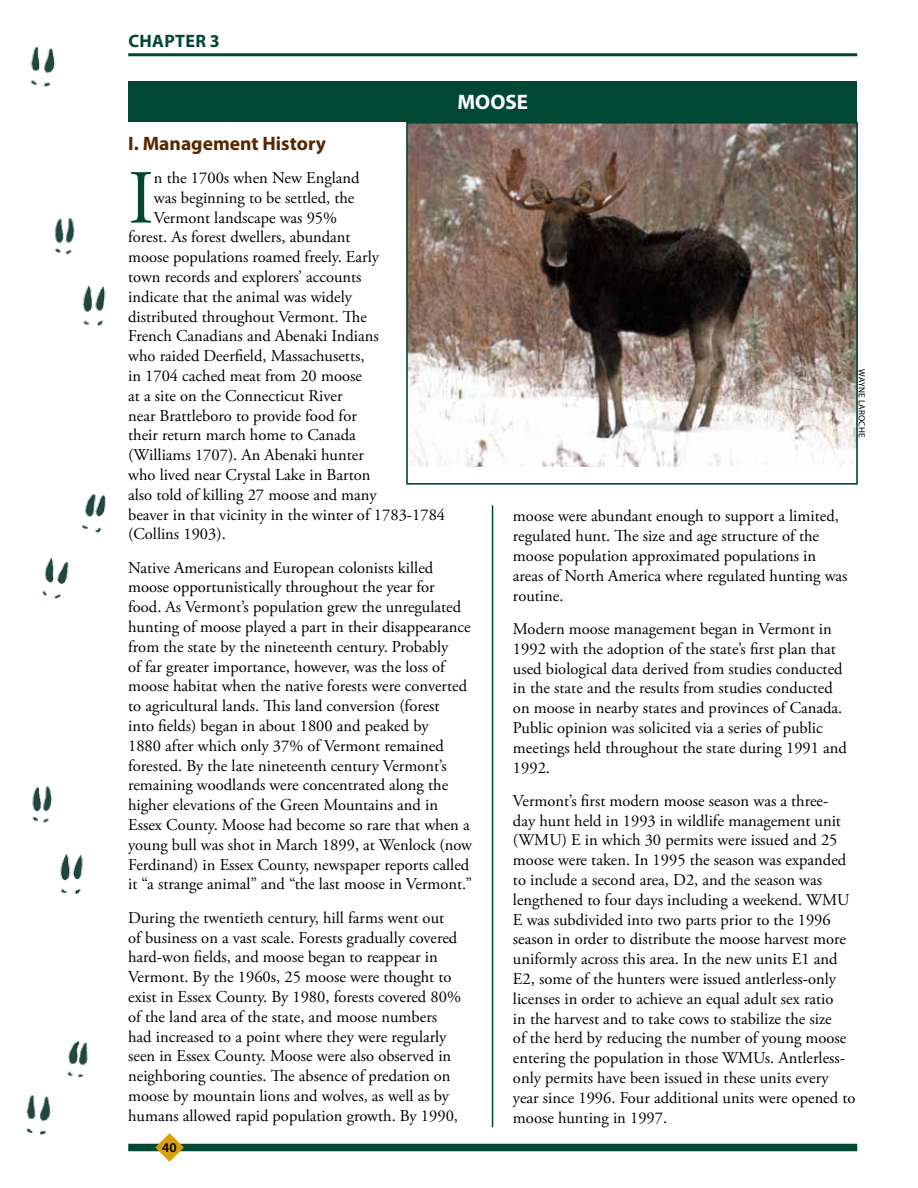
<style>
.page{position:relative;width:918px;height:1188px;background:#fff}
.page>*{position:absolute;margin:0;border:0;box-sizing:border-box;transform-origin:0 0}
.t1{font:76.2px "Adobe Garamond Pro";color:#004833}
.t2{font:700 21px "Myriad Pro";color:#fff}
.t3{font:700 19.5px "Myriad Pro";color:#572700}
.t4{font:700 18px "Myriad Pro";letter-spacing:.02em;color:#004833}
.t5{font:16.5px/19.8px "Adobe Garamond Pro";color:#000}
.t6{font:600 13.5px "Myriad Pro";color:#000}
.t7{font:9px "Myriad Pro";letter-spacing:.025em;color:#000}
</style>
<div class="page">
<hr style="left:128px;top:53px;width:729px;height:3px;background:#004833">
<div style="left:128px;top:1144px;width:729px;height:7px;background:#004833"></div>
<svg style="left:154px;top:1133px;width:31px;height:29px"></svg>
<img style="left:26px;top:47px;width:80px;height:1088px">
<img style="left:409px;top:125px;width:446px;height:341px">
<div style="left:406px;top:122px;width:452px;height:363px;border:2px solid #004833"></div>
<div style="left:128px;top:81px;width:729px;height:41px;background:#004833"></div>
<hr style="left:492px;top:505px;width:1px;height:622px;background:#004833">
<p class="t4" style="left:128px;top:29px;width:93px">CHAPTER 3</p>
<p class="t2" style="left:458px;top:88px;width:72px">MOOSE</p>
<p class="t3" style="left:128px;top:130px;width:199px">I. Management History</p>
<h1 class="t1" style="left:128px;top:153px;width:27px">I</h1>
<p class="t5" style="left:154px;top:168px;width:207px">n the 1700s when New England</p>
<p class="t5" style="left:154px;top:188px;width:202px">was beginning to be settled, the</p>
<p class="t5" style="left:154px;top:208px;width:185px">Vermont landscape was 95%</p>
<p class="t5" style="left:128px;top:228px;width:224px">forest. As forest dwellers, abundant</p>
<p class="t5" style="left:128px;top:248px;width:252px">moose populations roamed freely. Early</p>
<p class="t5" style="left:128px;top:267px;width:235px">town records and explorers’ accounts</p>
<p class="t5" style="left:128px;top:287px;width:225px">indicate that the animal was widely</p>
<p class="t5" style="left:128px;top:307px;width:240px">distributed throughout Vermont. The</p>
<p class="t5" style="left:128px;top:327px;width:252px">French Canadians and Abenaki Indians</p>
<p class="t5" style="left:128px;top:347px;width:238px">who raided Deerfield, Massachusetts,</p>
<p class="t5" style="left:128px;top:366px;width:235px">in 1704 cached meat from 20 moose</p>
<p class="t5" style="left:128px;top:386px;width:216px">at a site on the Connecticut River</p>
<p class="t5" style="left:128px;top:406px;width:230px">near Brattleboro to provide food for</p>
<p class="t5" style="left:128px;top:426px;width:229px">their return march home to Canada</p>
<p class="t5" style="left:128px;top:446px;width:237px">(Williams 1707). An Abenaki hunter</p>
<p class="t5" style="left:128px;top:465px;width:244px">who lived near Crystal Lake in Barton</p>
<p class="t5" style="left:128px;top:485px;width:250px">also told of killing 27 moose and many</p>
<p class="t5" style="left:128px;top:505px;width:319px">beaver in that vicinity in the winter of 1783-1784</p>
<p class="t5" style="left:128px;top:525px;width:99px">(Collins 1903).</p>
<p class="t5" style="left:128px;top:558px;width:345px">Native Americans and European colonists killed moose opportunistically throughout the year for food. As Vermont’s population grew the unregulated hunting of moose played a part in their disappearance from the state by the nineteenth century. Probably<br>of far greater importance, however, was the loss of moose habitat when the native forests were converted to agricultural lands. This land conversion (forest<br>into fields) began in about 1800 and peaked by<br>1880 after which only 37% of Vermont remained forested. By the late nineteenth century Vermont’s remaining woodlands were concentrated along the higher elevations of the Green Mountains and in Essex County. Moose had become so rare that when a young bull was shot in March 1899, at Wenlock (now Ferdinand) in Essex County, newspaper reports called it “a strange animal” and “the last moose in Vermont.”</p>
<p class="t5" style="left:128px;top:908px;width:334px">During the twentieth century, hill farms went out of business on a vast scale. Forests gradually covered hard-won fields, and moose began to reappear in Vermont. By the 1960s, 25 moose were thought to exist in Essex County. By 1980, forests covered 80% of the land area of the state, and moose numbers had increased to a point where they were regularly seen in Essex County. Moose were also observed in neighboring counties. The absence of predation on moose by mountain lions and wolves, as well as by humans allowed rapid population growth. By 1990,</p>
<p class="t6" style="left:162px;top:1139px;width:16px">40</p>
<p class="t7" style="left:868px;top:369px;width:70px;rotate:90deg">WAYNE LAROCHE</p>
<p class="t5" style="left:513px;top:507px;width:336px">moose were abundant enough to support a limited, regulated hunt. The size and age structure of the moose population approximated populations in areas of North America where regulated hunting was routine.</p>
<p class="t5" style="left:513px;top:619px;width:335px">Modern moose management began in Vermont in 1992 with the adoption of the state’s first plan that used biological data derived from studies conducted in the state and the results from studies conducted on moose in nearby states and provinces of Canada.<br>Public opinion was solicited via a series of public meetings held throughout the state during 1991 and 1992.</p>
<p class="t5" style="left:513px;top:791px;width:344px">Vermont’s first modern moose season was a three-<br>day hunt held in 1993 in wildlife management unit (WMU) E in which 30 permits were issued and 25 moose were taken. In 1995 the season was expanded to include a second area, D2, and the season was lengthened to four days including a weekend. WMU E was subdivided into two parts prior to the 1996 season in order to distribute the moose harvest more uniformly across this area. In the new units E1 and E2, some of the hunters were issued antlerless-only licenses in order to achieve an equal adult sex ratio<br>in the harvest and to take cows to stabilize the size<br>of the herd by reducing the number of young moose entering the population in those WMUs. Antlerless&shy;only permits have been issued in these units every year since 1996. Four additional units were opened to moose hunting in 1997.</p>
</div>
